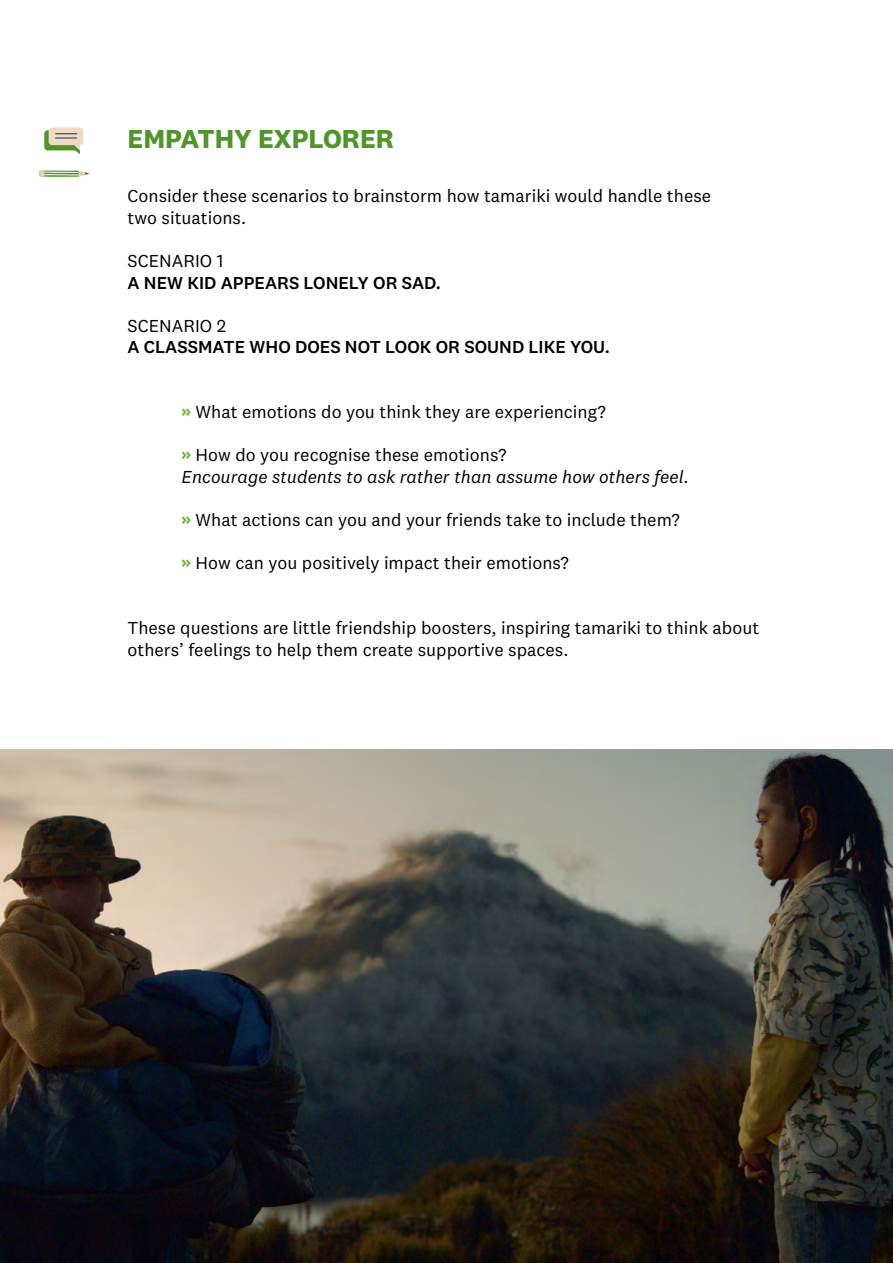
<style>
.page{position:relative;width:893px;height:1263px;background:#fff}
.page>*{position:absolute;margin:0;border:0;box-sizing:border-box;transform-origin:0 0}
.t1{font:700 27px "National 2";color:#4f9629}
.t2{font:18px/21.6px "National 2";color:#000}
.t3{font:italic 18px/21.6px "National 2";color:#000}
.t4{font:500 18px "National 2";color:#000}
.s1{font-weight:700;color:#7db342}
.s2{font-weight:700;font-style:normal;color:#7db342}
.s3{font-style:normal}
</style>
<div class="page">
<img style="left:0;top:749px;width:893px;height:514px">
<svg style="left:39px;top:170px;width:50px;height:7px"></svg>
<div style="left:49px;top:128px;width:34px;height:17px;background:#ecdac5;border-radius:4px"></div>
<svg style="left:44px;top:130px;width:36px;height:24px"></svg>
<h1 class="t1" style="left:128px;top:122px;width:268px">EMPATHY EXPLORER</h1>
<p class="t2" style="left:128px;top:185px;width:585px">Consider these scenarios to brainstorm how tamariki would handle these two situations.</p>
<p class="t2" style="left:128px;top:250px;width:98px">SCENARIO 1</p>
<p class="t4" style="left:128px;top:271px;width:315px">A NEW KID APPEARS LONELY OR SAD.</p>
<p class="t2" style="left:128px;top:315px;width:100px">SCENARIO 2</p>
<p class="t4" style="left:128px;top:336px;width:484px">A CLASSMATE WHO DOES NOT LOOK OR SOUND LIKE YOU.</p>
<p class="t2" style="left:182px;top:401px;width:426px"><span class="s1">»</span> What emotions do you think they are experiencing?</p>
<p class="t3" style="left:182px;top:444px;width:509px"><span class="s2">»</span> <span class="s3">How do you recognise these emotions?<br></span>Encourage students to ask rather than assume how others feel.</p>
<p class="t2" style="left:182px;top:509px;width:500px"><span class="s1">»</span> What actions can you and your friends take to include them?</p>
<p class="t2" style="left:182px;top:552px;width:389px"><span class="s1">»</span> How can you positively impact their emotions?</p>
<p class="t2" style="left:128px;top:617px;width:633px">These questions are little friendship boosters, inspiring tamariki to think about others’ feelings to help them create supportive spaces.</p>
</div>
